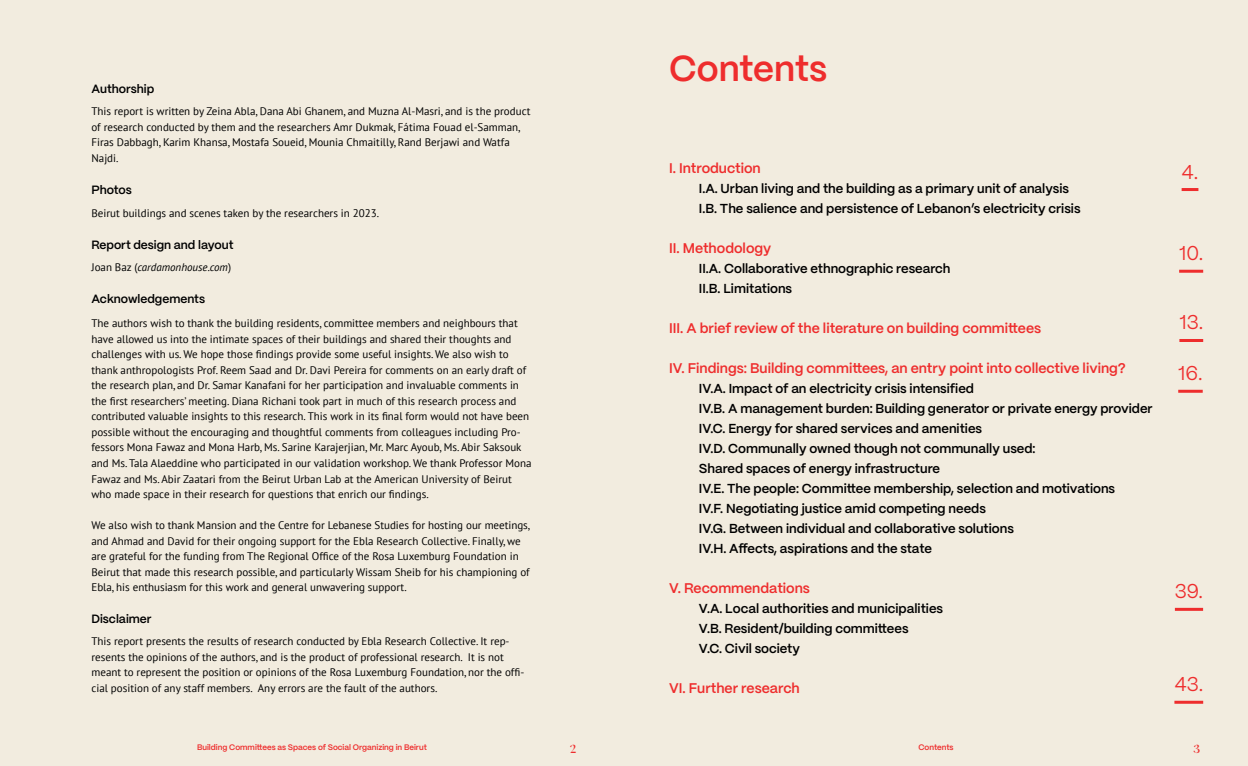
<style>
.page{position:relative;width:1248px;height:766px;background:#fff}
.page>*{position:absolute;margin:0;border:0;box-sizing:border-box;transform-origin:0 0}
.t1{font:600 36px "PP Mori";color:#ee2d2d}
.t2{font:20px "PP Mori";color:#ee2d2d}
.t3{font:600 14px "PP Mori";color:#ee2d2d}
.t4{font:600 13px/20px "PP Mori";color:#000}
.t5{font:600 12px "PP Mori";color:#000}
.t6{font:11px/15.5px "PT Sans";color:#000}
.t7{font:italic 11px "PT Sans";color:#000}
.t8{font:500 11px "PP Eiko";color:#ee2d2d}
.t9{font:600 8px "PP Mori";color:#ee2d2d}
.s1{font-style:normal}
</style>
<div class="page">
<div style="left:0;top:0;width:624px;height:765px;background:#f2ecdf"></div>
<div style="left:624px;top:0;width:623px;height:765px;background:#f2ecdf"></div>
<hr style="left:1181px;top:188px;width:17px;height:3px;background:#ee2d2d">
<hr style="left:1178px;top:269px;width:24px;height:3px;background:#ee2d2d">
<hr style="left:1179px;top:339px;width:23px;height:3px;background:#ee2d2d">
<hr style="left:1178px;top:389px;width:24px;height:3px;background:#ee2d2d">
<hr style="left:1174px;top:607px;width:28px;height:3px;background:#ee2d2d">
<hr style="left:1174px;top:700px;width:28px;height:3px;background:#ee2d2d">
<p class="t5" style="left:91px;top:78px;width:64px">Authorship</p>
<p class="t6" style="left:91px;top:103px;width:440px">This report is written by Zeina Abla, Dana Abi Ghanem, and Muzna Al-Masri, and is the product of research conducted by them and the researchers Amr Dukmak, Fátima Fouad el-Samman, Firas Dabbagh, Karim Khansa, Mostafa Soueid, Mounia Chmaitilly, Rand Berjawi and Watfa Najdi.</p>
<p class="t5" style="left:91px;top:180px;width:42px">Photos</p>
<p class="t6" style="left:91px;top:205px;width:289px">Beirut buildings and scenes taken by the researchers in 2023.</p>
<p class="t5" style="left:91px;top:234px;width:143px">Report design and layout</p>
<p class="t7" style="left:91px;top:260px;width:141px"><span class="s1">Joan Baz (</span>cardamonhouse.com<span class="s1">)</span></p>
<p class="t5" style="left:91px;top:288px;width:115px">Acknowledgements</p>
<p class="t6" style="left:91px;top:315px;width:441px">The authors wish to thank the building residents, committee members and neighbours that have allowed us into the intimate spaces of their buildings and shared their thoughts and challenges with us. We hope those findings provide some useful insights. We also wish to thank anthropologists Prof. Reem Saad and Dr. Davi Pereira for comments on an early draft of the research plan, and Dr. Samar Kanafani for her participation and invaluable comments in the first researchers’ meeting. Diana Richani took part in much of this research process and contributed valuable insights to this research. This work in its final form would not have been possible without the encouraging and thoughtful comments from colleagues including Pro&shy;fessors Mona Fawaz and Mona Harb, Ms. Sarine Karajerjian, Mr. Marc Ayoub, Ms. Abir Saksouk and Ms. Tala Alaeddine who participated in our validation workshop. We thank Professor Mona Fawaz and Ms. Abir Zaatari from the Beirut Urban Lab at the American University of Beirut who made space in their research for questions that enrich our findings.</p>
<p class="t6" style="left:91px;top:517px;width:440px">We also wish to thank Mansion and the Centre for Lebanese Studies for hosting our meetings, and Ahmad and David for their ongoing support for the Ebla Research Collective. Finally, we are grateful for the funding from The Regional Office of the Rosa Luxemburg Foundation in Beirut that made this research possible, and particularly Wissam Sheib for his championing of Ebla, his enthusiasm for this work and general unwavering support.</p>
<p class="t5" style="left:91px;top:608px;width:62px">Disclaimer</p>
<p class="t6" style="left:91px;top:633px;width:434px">This report presents the results of research conducted by Ebla Research Collective. It rep&shy;resents the opinions of the authors, and is the product of professional research. It is not meant to represent the position or opinions of the Rosa Luxemburg Foundation, nor the offi&shy;cial position of any staff members. Any errors are the fault of the authors.</p>
<h1 class="t1" style="left:669px;top:37px;width:159px">Contents</h1>
<p class="t3" style="left:669px;top:155px;width:93px">I. Introduction</p>
<p class="t4" style="left:699px;top:177px;width:383px">I.A. Urban living and the building as a primary unit of analysis<br>I.B. The salience and persistence of Lebanon’s electricity crisis</p>
<p class="t3" style="left:669px;top:235px;width:104px">II. Methodology</p>
<p class="t4" style="left:698px;top:257px;width:253px">II.A. Collaborative ethnographic research<br>II.B. Limitations</p>
<p class="t3" style="left:669px;top:315px;width:373px">III. A brief review of the literature on building committees</p>
<p class="t3" style="left:669px;top:355px;width:458px">IV. Findings: Building committees, an entry point into collective living?</p>
<p class="t4" style="left:699px;top:377px;width:455px">IV.A. Impact of an electricity crisis intensified<br>IV.B. A management burden: Building generator or private energy provider IV.C. Energy for shared services and amenities<br>IV.D. Communally owned though not communally used:<br>Shared spaces of energy infrastructure<br>IV.E. The people: Committee membership, selection and motivations<br>IV.F. Negotiating justice amid competing needs<br>IV.G. Between individual and collaborative solutions<br>IV.H. Affects, aspirations and the state</p>
<p class="t3" style="left:669px;top:575px;width:142px">V. Recommendations</p>
<p class="t4" style="left:699px;top:597px;width:245px">V.A. Local authorities and municipalities<br>V.B. Resident/building committees<br>V.C. Civil society</p>
<p class="t3" style="left:669px;top:675px;width:132px">VI. Further research</p>
<h2 class="t2" style="left:1181px;top:154px;width:18px">4.</h2>
<h2 class="t2" style="left:1178px;top:236px;width:26px">10.</h2>
<h2 class="t2" style="left:1179px;top:305px;width:25px">13.</h2>
<h2 class="t2" style="left:1178px;top:356px;width:26px">16.</h2>
<h2 class="t2" style="left:1174px;top:574px;width:30px">39.</h2>
<h2 class="t2" style="left:1174px;top:667px;width:30px">43.</h2>
<p class="t9" style="left:197px;top:740px;width:231px">Building Committees as Spaces of Social Organizing in Beirut</p>
<p class="t8" style="left:570px;top:740px;width:7px">2</p>
<p class="t8" style="left:1193px;top:740px;width:8px">3</p>
<p class="t9" style="left:918px;top:740px;width:37px">Contents</p>
</div>
